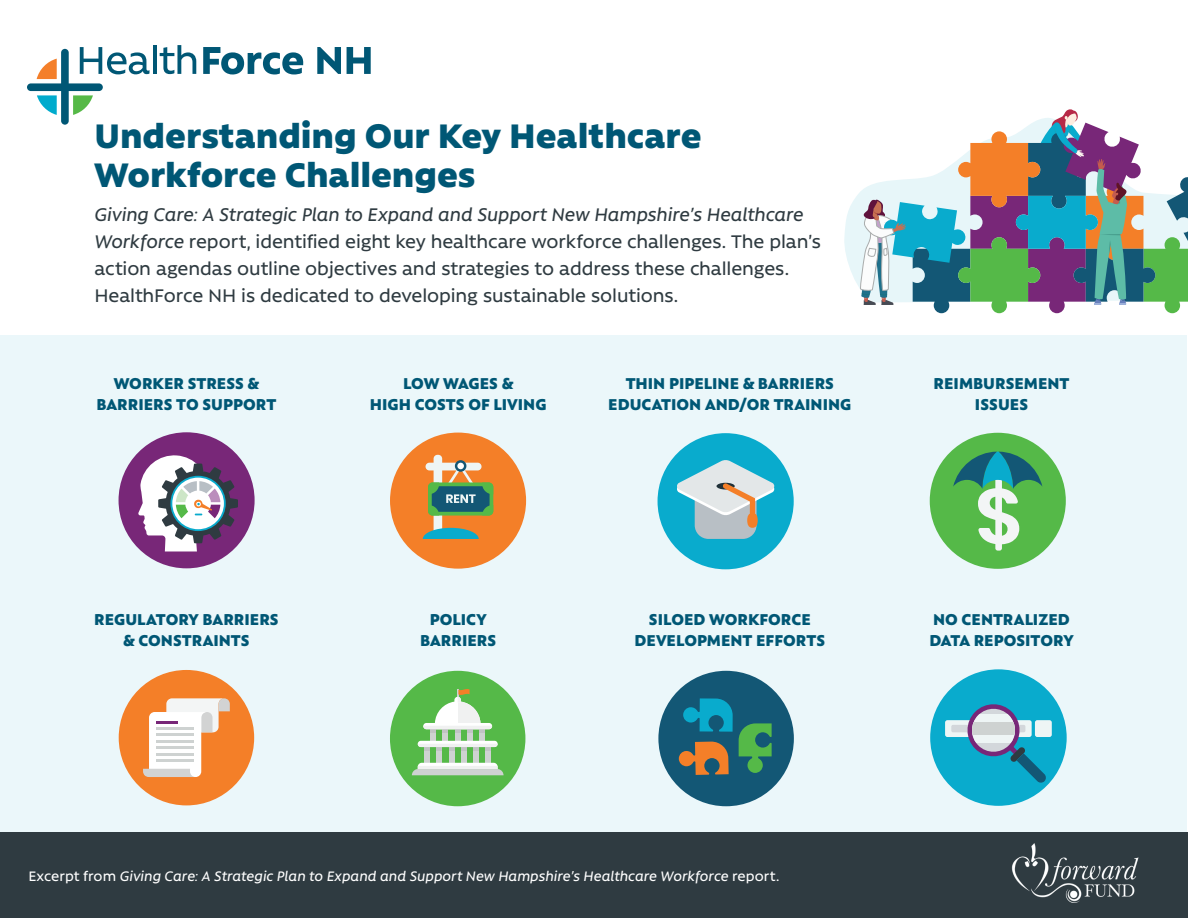
<style>
.page{position:relative;width:1188px;height:918px;background:#fff}
.page>*{position:absolute;margin:0;border:0;box-sizing:border-box;transform-origin:0 0}
.t1{font:900 39px/39px "Rawson Pro";letter-spacing:-.005em;color:#005775}
.t2{font:500 21px/27px "Rawson Pro";letter-spacing:-.005em;color:#2f3b41}
.t3{font:900 18px/21px "Rawson Pro";color:#005775;text-align:center}
.t4{font:italic 500 15.75px "Rawson";color:#fff}
.s1{font-style:italic}
.s2{font-style:normal}
</style>
<div class="page">
<div style="left:1px;top:335px;width:1186px;height:498px;background:#ebf7fa"></div>
<div style="left:119px;top:432px;width:136px;height:136px;background:#782778;border-radius:50%"></div>
<svg style="left:138px;top:454px;width:100px;height:97px"></svg>
<div style="left:119px;top:670px;width:135px;height:135px;background:#f47f28;border-radius:50%"></div>
<svg style="left:143px;top:698px;width:87px;height:79px"></svg>
<hr style="left:156px;top:721px;width:22px;height:3px;background:#782778">
<hr style="left:156px;top:727px;width:38px;height:3px;background:#ced2d1">
<hr style="left:156px;top:734px;width:38px;height:2px;background:#ced2d1">
<hr style="left:156px;top:740px;width:38px;height:2px;background:#ced2d1">
<hr style="left:156px;top:747px;width:38px;height:2px;background:#ced2d1">
<hr style="left:156px;top:753px;width:38px;height:2px;background:#ced2d1">
<hr style="left:156px;top:760px;width:38px;height:2px;background:#ced2d1">
<div style="left:390px;top:433px;width:136px;height:136px;background:#f47f28;border-radius:50%"></div>
<div style="left:434px;top:455px;width:8px;height:82px;background:#eef5f5;border-radius:4px"></div>
<div style="left:426px;top:463px;width:56px;height:7px;background:#eef5f5;border-radius:4px"></div>
<svg style="left:455px;top:460px;width:11px;height:12px"></svg>
<div style="left:457px;top:463px;width:7px;height:6px;background:#fff;border-radius:50%"></div>
<svg style="left:428px;top:464px;width:65px;height:52px"></svg>
<svg style="left:423px;top:528px;width:56px;height:11px"></svg>
<div style="left:390px;top:671px;width:135px;height:135px;background:#55b948;border-radius:50%"></div>
<div style="left:424px;top:747px;width:6px;height:16px;background:#ced2d1"></div>
<div style="left:436px;top:747px;width:6px;height:16px;background:#ced2d1"></div>
<div style="left:449px;top:747px;width:5px;height:16px;background:#ced2d1"></div>
<div style="left:461px;top:747px;width:6px;height:16px;background:#ced2d1"></div>
<div style="left:473px;top:747px;width:6px;height:16px;background:#ced2d1"></div>
<div style="left:486px;top:747px;width:5px;height:16px;background:#ced2d1"></div>
<div style="left:430px;top:729px;width:6px;height:12px;background:#ced2d1"></div>
<div style="left:443px;top:729px;width:5px;height:12px;background:#ced2d1"></div>
<div style="left:455px;top:729px;width:6px;height:12px;background:#ced2d1"></div>
<div style="left:467px;top:729px;width:6px;height:12px;background:#ced2d1"></div>
<div style="left:479px;top:729px;width:6px;height:12px;background:#ced2d1"></div>
<svg style="left:423px;top:689px;width:69px;height:43px"></svg>
<svg style="left:418px;top:741px;width:80px;height:9px"></svg>
<svg style="left:412px;top:763px;width:92px;height:12px"></svg>
<div style="left:658px;top:433px;width:136px;height:136px;background:#09abcd;border-radius:50%"></div>
<svg style="left:677px;top:460px;width:98px;height:79px"></svg>
<div style="left:747px;top:513px;width:11px;height:15px;background:#f47f28;border-radius:50%"></div>
<div style="left:658px;top:671px;width:136px;height:135px;background:#135775;border-radius:50%"></div>
<svg style="left:683px;top:698px;width:50px;height:34px"></svg>
<svg style="left:739px;top:723px;width:33px;height:50px"></svg>
<svg style="left:679px;top:741px;width:50px;height:34px"></svg>
<div style="left:930px;top:433px;width:136px;height:136px;background:#55b948;border-radius:50%"></div>
<svg style="left:953px;top:452px;width:89px;height:99px"></svg>
<div style="left:930px;top:669px;width:137px;height:137px;background:#09abcd;border-radius:50%"></div>
<div style="left:1035px;top:720px;width:17px;height:17px;background:#eef5f5;border-radius:2px"></div>
<div style="left:945px;top:720px;width:87px;height:17px;background:#eef5f5;border-radius:2px"></div>
<div style="left:951px;top:725px;width:74px;height:7px;background:#d3d7db;border-radius:2px"></div>
<svg style="left:965px;top:704px;width:81px;height:79px"></svg>
<svg style="left:970px;top:714px;width:47px;height:29px"></svg>
<div style="left:970px;top:722px;width:47px;height:13px;background:#ced2d1"></div>
<div style="left:0;top:833px;width:1188px;height:85px;background:#2f3b41"></div>
<svg style="left:27px;top:47px;width:123px;height:78px"></svg>
<hr style="left:153px;top:45px;width:4px;height:29px;background:#005775">
<svg style="left:160px;top:45px;width:36px;height:29px"></svg>
<svg style="left:203px;top:47px;width:100px;height:27px"></svg>
<svg style="left:317px;top:47px;width:24px;height:27px"></svg>
<svg style="left:347px;top:47px;width:24px;height:27px"></svg>
<img style="left:1011px;top:843px;width:128px;height:60px">
<svg style="left:844px;top:192px;width:16px;height:96px;fill:#e7f6f9"></svg>
<svg style="left:860px;top:109px;width:328px;height:204px"></svg>
<h1 class="t1" style="left:94px;top:115px;width:609px">Understanding Our Key Healthcare<br>Workforce Challenges</h1>
<p class="t2" style="left:94px;top:201px;width:728px"><span class="s1">Giving Care: A Strategic Plan to Expand and Support New Hampshire’s Healthcare Workforce</span> report, identified eight key healthcare workforce challenges. The plan’s action agendas outline objectives and strategies to address these challenges.<br>HealthForce NH is dedicated to developing sustainable solutions.</p>
<p class="t3" style="left:96px;top:372px;width:181px">WORKER STRESS &amp;<br>BARRIERS TO SUPPORT</p>
<p class="t3" style="left:370px;top:372px;width:178px">LOW WAGES &amp;<br>HIGH COSTS OF LIVING</p>
<p class="t3" style="left:608px;top:372px;width:245px">THIN PIPELINE &amp; BARRIERS<br>EDUCATION AND/OR TRAINING</p>
<p class="t3" style="left:934px;top:372px;width:137px">REIMBURSEMENT<br>ISSUES</p>
<p class="t3" style="left:94px;top:608px;width:186px">REGULATORY BARRIERS &amp; CONSTRAINTS</p>
<p class="t3" style="left:420px;top:608px;width:78px">POLICY<br>BARRIERS</p>
<p class="t3" style="left:634px;top:608px;width:192px">SILOED WORKFORCE<br>DEVELOPMENT EFFORTS</p>
<p class="t3" style="left:929px;top:608px;width:146px;text-align:left">NO CENTRALIZED<br>DATA REPOSITORY</p>
<p class="t4" style="left:28px;top:868px;width:753px"><span class="s2">Excerpt from</span> Giving Care: A Strategic Plan to Expand and Support New Hampshire’s Healthcare Workforce <span class="s2">report.</span></p>
</div>
